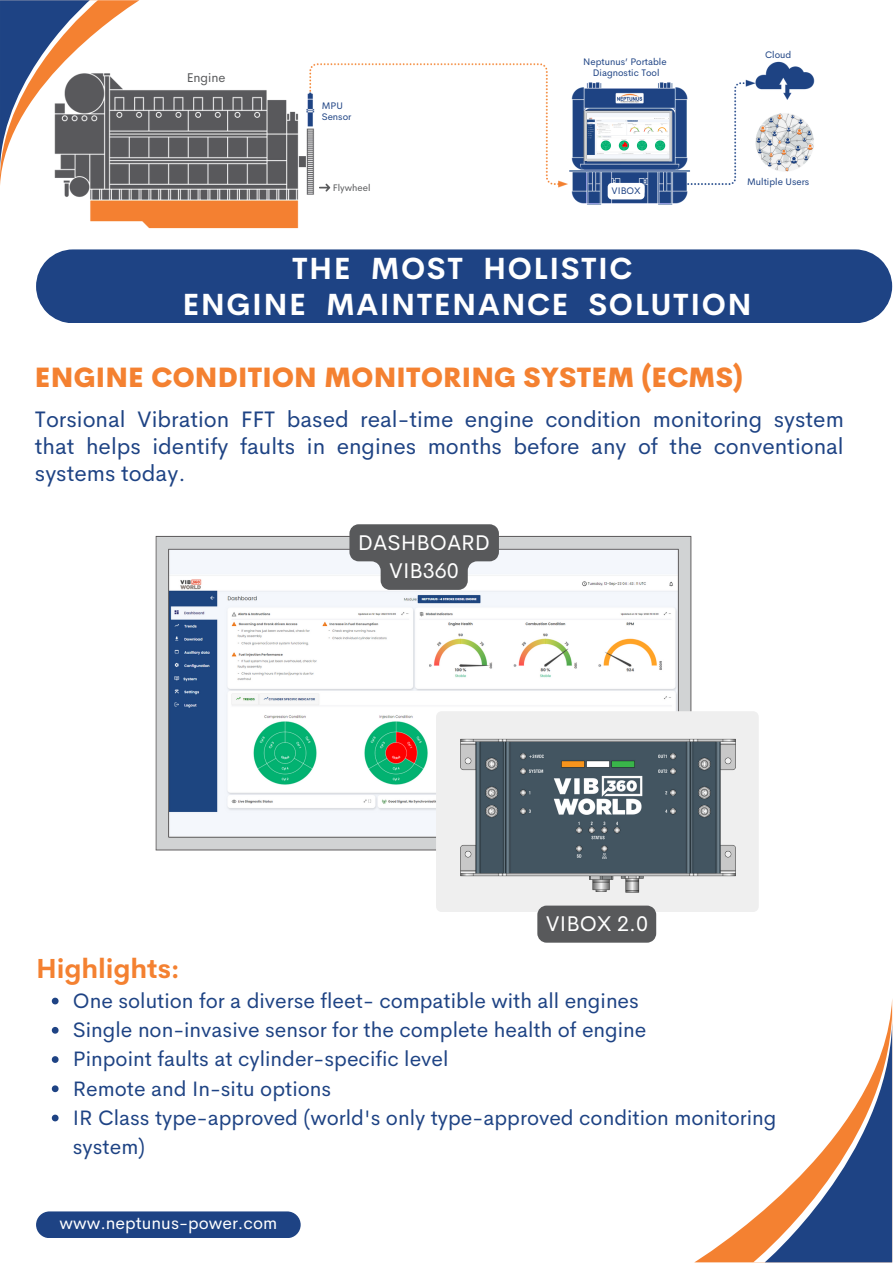
<style>
.page{position:relative;width:893px;height:1264px;background:#fff}
.page>*{position:absolute;margin:0;border:0;box-sizing:border-box;transform-origin:0 0}
.t1{font:700 30px "Cerebri Sans";letter-spacing:.05em;color:#fff}
.t2{font:800 27px "Cerebri Sans";letter-spacing:.01em;color:#f48131}
.t3{font:700 27px "Cerebri Sans";color:#f48131}
.t4{font:22.5px/27px "Cerebri Sans";color:#1e4384;text-align:justify}
.t5{font:21.45px "Cerebri Sans";color:#fff}
.t6{font:21px/29.2px "Cerebri Sans";color:#1e4384}
.t7{font:17.4px "Cerebri Sans";color:#fff}
.t8{font:12.75px "Cerebri Sans";color:#58595b}
.t9{font:9.6px "Cerebri Sans";color:#1e4384}
.t10{font:9.45px "Cerebri Sans";color:#58595b}
</style>
<div class="page">
<img style="left:64px;top:61px;width:751px;height:168px">
<svg style="left:319px;top:184px;width:11px;height:7px"></svg>
<svg style="left:607px;top:183px;width:37px;height:16px"></svg>
<img style="left:579px;top:106px;width:98px;height:60px">
<div style="left:36px;top:249px;width:856px;height:74px;background:#1e4384"></div>
<img style="left:155px;top:535px;width:537px;height:316px">
<div style="left:436px;top:711px;width:322px;height:201px;background:#efefef"></div>
<img style="left:443px;top:714px;width:309px;height:186px">
<div style="left:537px;top:905px;width:119px;height:37px;background:#58595b"></div>
<svg style="left:349px;top:524px;width:150px;height:66px"></svg>
<svg style="left:52px;top:997px;width:7px;height:7px"></svg>
<svg style="left:52px;top:1026px;width:7px;height:7px"></svg>
<svg style="left:52px;top:1056px;width:7px;height:6px"></svg>
<svg style="left:52px;top:1085px;width:7px;height:7px"></svg>
<svg style="left:52px;top:1114px;width:7px;height:7px"></svg>
<svg style="left:695px;top:1002px;width:197px;height:260px"></svg>
<svg style="left:753px;top:1013px;width:139px;height:249px"></svg>
<svg style="left:0;top:0;width:139px;height:186px"></svg>
<div style="left:36px;top:1211px;width:264px;height:27px;background:#1e4384;border-radius:13px"></div>
<p class="t8" style="left:187px;top:70px;width:40px">Engine</p>
<p class="t9" style="left:322px;top:100px;width:23px">MPU</p>
<p class="t9" style="left:322px;top:111px;width:31px">Sensor</p>
<p class="t10" style="left:333px;top:181px;width:39px">Flywheel</p>
<p class="t9" style="left:583px;top:55px;width:85px">Neptunus’ Portable</p>
<p class="t9" style="left:593px;top:66px;width:68px">Diagnostic Tool</p>
<p class="t9" style="left:611px;top:185px;width:31px">VIBOX</p>
<p class="t9" style="left:765px;top:48px;width:28px">Cloud</p>
<p class="t9" style="left:747px;top:175px;width:64px">Multiple Users</p>
<p class="t1" style="left:292px;top:249px;width:342px">THE MOST HOLISTIC</p>
<p class="t1" style="left:182px;top:285px;width:570px">ENGINE MAINTENANCE SOLUTION</p>
<p class="t2" style="left:35px;top:359px;width:709px">ENGINE CONDITION MONITORING SYSTEM (ECMS)</p>
<p class="t4" style="left:35px;top:405px;width:810px">Torsional Vibration FFT based real-time engine condition monitoring system that helps identify faults in engines months before any of the conventional systems today.</p>
<p class="t5" style="left:358px;top:528px;width:134px">DASHBOARD</p>
<p class="t5" style="left:389px;top:557px;width:71px">VIB360</p>
<p class="t5" style="left:546px;top:909px;width:104px">VIBOX 2.0</p>
<p class="t3" style="left:36px;top:950px;width:145px">Highlights:</p>
<p class="t6" style="left:73px;top:985px;width:567px">One solution for a diverse fleet- compatible with all engines</p>
<p class="t6" style="left:73px;top:1015px;width:575px">Single non-invasive sensor for the complete health of engine</p>
<p class="t6" style="left:73px;top:1044px;width:377px">Pinpoint faults at cylinder-specific level</p>
<p class="t6" style="left:73px;top:1073px;width:260px">Remote and In-situ options</p>
<p class="t6" style="left:73px;top:1102px;width:705px">IR Class type-approved (world's only type-approved condition monitoring system)</p>
<p class="t7" style="left:59px;top:1211px;width:219px">www.neptunus-power.com</p>
</div>
